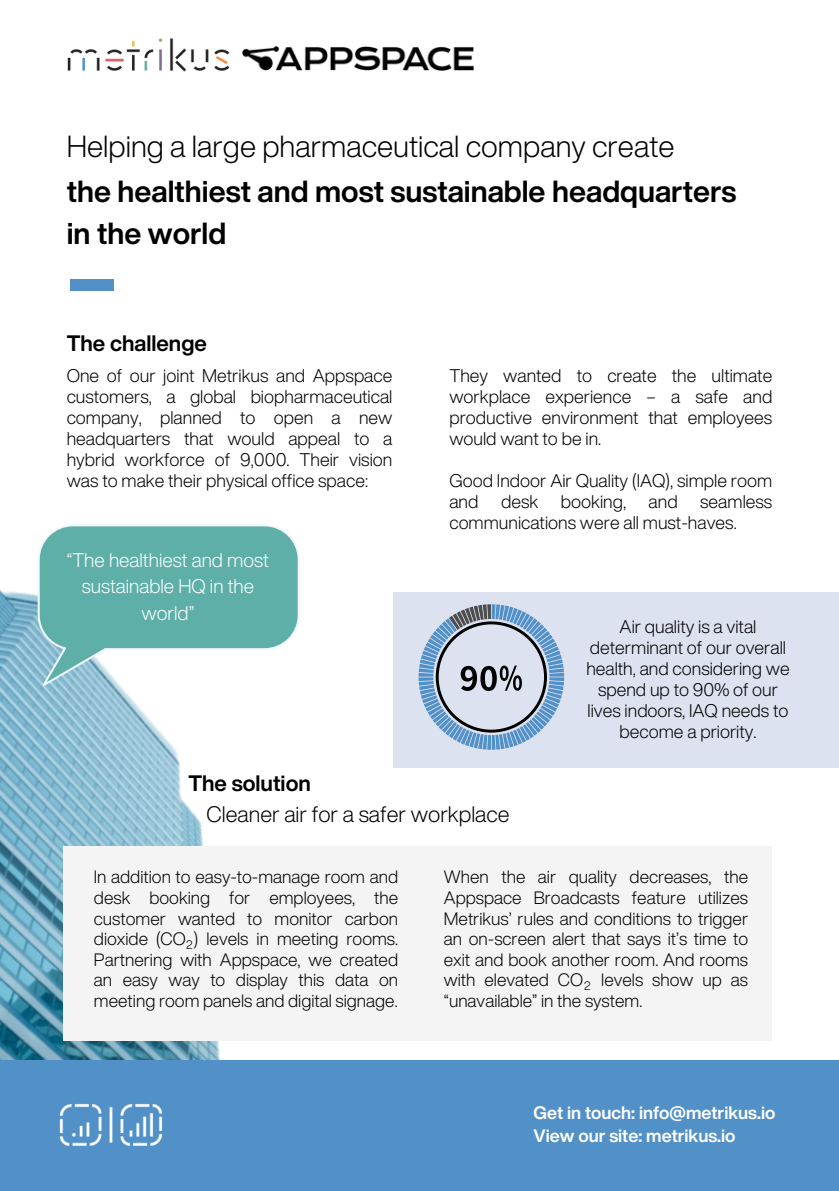
<style>
.page{position:relative;width:839px;height:1191px;background:#fff}
.page>*{position:absolute;margin:0;border:0;box-sizing:border-box;transform-origin:0 0}
.t1{font:700 30px/42px "Helvetica Now Display";color:#000}
.t2{font:300 30px "Helvetica Now Display";color:#000}
.t3{font:300 22px "Helvetica Now Display";color:#000}
.t4{font:700 22px "Helvetica Now Display";color:#000}
.t5{font:300 19.4px/26.8px "Helvetica Now Display";color:#fff;text-align:center}
.t6{font:300 18px/21px "Helvetica Now Display";color:#000;text-align:justify}
.t7{font:700 17.8px "Helvetica Now Display";color:#fff}
.t8{font:300 17.6px/20.6px "Helvetica Now Display";color:#000;text-align:justify}
.t9{font:300 12px "Helvetica Now Display";color:#000}
</style>
<div class="page">
<img style="left:67px;top:38px;width:163px;height:34px">
<img style="left:242px;top:47px;width:231px;height:24px">
<img style="left:0;top:589px;width:220px;height:471px">
<div style="left:0;top:1060px;width:838px;height:131px;background:#5291c8"></div>
<img style="left:59px;top:1104px;width:104px;height:42px">
<div style="left:393px;top:592px;width:445px;height:175px;background:#dde2f1"></div>
<svg style="left:418px;top:604px;width:146px;height:146px"></svg>
<div style="left:63px;top:846px;width:709px;height:195px;background:#f4f4f4"></div>
<svg style="left:38px;top:524px;width:262px;height:162px;fill:#5eafa8"></svg>
<div style="left:70px;top:279px;width:43px;height:12px;background:#5291c8"></div>
<p class="t2" style="left:67px;top:131px;width:609px">Helping a large pharmaceutical company create</p>
<p class="t1" style="left:67px;top:169px;width:671px">the healthiest and most sustainable headquarters in the world</p>
<p class="t4" style="left:67px;top:332px;width:142px">The challenge</p>
<p class="t6" style="left:67px;top:364px;width:327px">One of our joint Metrikus and Appspace customers, a global biopharmaceutical company, planned to open a new headquarters that would appeal to a hybrid workforce of 9,000. Their vision was to make their physical office space:</p>
<p class="t5" style="left:67px;top:546px;width:204px">“The healthiest and most sustainable HQ in the world”</p>
<p class="t4" style="left:188px;top:772px;width:124px">The solution</p>
<p class="t6" style="left:449px;top:364px;width:324px">They wanted to create the ultimate workplace experience – a safe and productive environment that employees would want to be in.</p>
<p class="t6" style="left:449px;top:469px;width:324px">Good Indoor Air Quality (IAQ), simple room and</p>
<p class="t6" style="left:449px;top:490px;width:324px;text-indent:251px">seamless communications were all must-haves.</p>
<p class="t6" style="left:501px;top:490px;width:39px">desk</p>
<p class="t6" style="left:561px;top:490px;width:67px">booking,</p>
<p class="t6" style="left:648px;top:490px;width:31px">and</p>
<p class="t6" style="left:586px;top:616px;width:205px;text-align:center">Air quality is a vital determinant of our overall health, and considering we spend up to 90% of our lives indoors, IAQ needs to become a priority.</p>
<p class="t3" style="left:206px;top:802px;width:304px">Cleaner air for a safer workplace</p>
<p class="t8" style="left:94px;top:867px;width:306px">In addition to easy-to-manage room and desk booking for employees, the customer wanted to monitor carbon dioxide (CO ) levels in meeting rooms.<br>Partnering with Appspace, we created an easy way to display this data on meeting room panels and digital signage.</p>
<p class="t8" style="left:444px;top:867px;width:306px">When the air quality decreases, the Appspace Broadcasts feature utilizes Metrikus’ rules and conditions to trigger an on-screen alert that says it’s time to exit and book another room. And rooms with elevated CO levels show up as “unavailable” in the system.</p>
<p class="t9" style="left:186px;top:938px;width:8px">2</p>
<p class="t9" style="left:584px;top:980px;width:8px">2</p>
<p class="t7" style="left:533px;top:1103px;width:243px">Get in touch: info@metrikus.io</p>
<p class="t7" style="left:533px;top:1127px;width:203px">View our site: metrikus.io</p>
</div>
